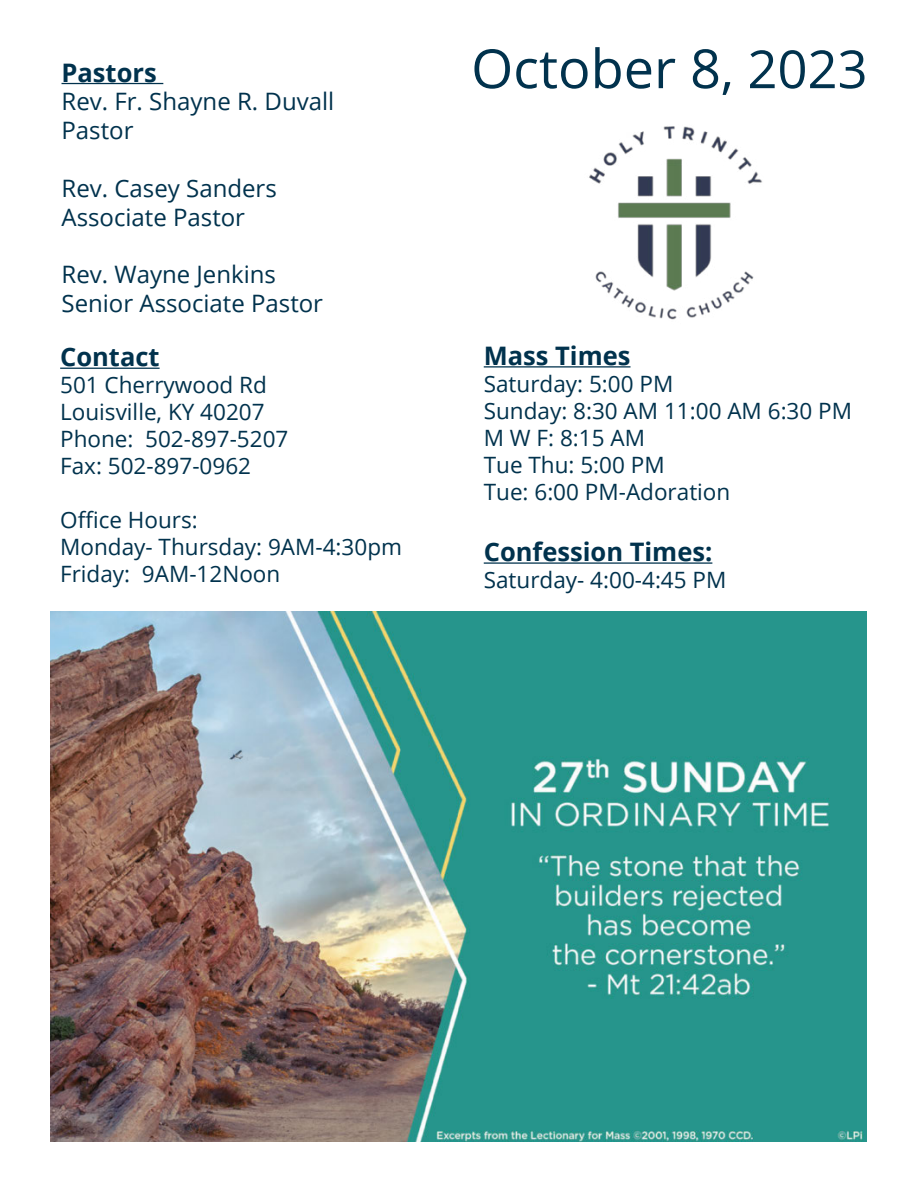
<style>
.page{position:relative;width:918px;height:1188px;background:#fff}
.page>*{position:absolute;margin:0;border:0;box-sizing:border-box;transform-origin:0 0}
.Body_Text{font:54px "Bxfcrv Open Sans";color:#01324d}
.Body_Text-2{font:700 25.5px "Nvvcpt Open Sans";color:#01324d}
.Body_Text-3{font:700 25.5px "Dkrhjy Open Sans";color:#01324d}
.Body_Text-4{font:24px "Vsqpbw Open Sans";color:#01324d}
.Body_Text-5{font:24px "Bxfcrv Open Sans";color:#01324d}
.Body_Text-6{font:22.5px "Bxfcrv Open Sans";color:#01324d}
.Body_Text-7{font:22.5px "Vsqpbw Open Sans";color:#01324d}
.s1{font-family:"Vsqpbw Open Sans";font-size:52.5px}
</style>
<div class="page">
<hr style="left:62px;top:83px;width:101px;height:1px;background:#01324d">
<hr style="left:60px;top:368px;width:100px;height:1px;background:#01324d">
<hr style="left:484px;top:366px;width:147px;height:2px;background:#01324d">
<hr style="left:484px;top:562px;width:228px;height:2px;background:#01324d">
<img style="left:508px;top:126px;width:254px;height:242px">
<img style="left:50px;top:612px;width:816px;height:530px">
<p class="Body_Text-3" style="left:62px;top:54px;width:97px">Pastors</p>
<p class="Body_Text-4" style="left:62px;top:85px;width:274px">Rev. Fr. Shayne R. Duvall</p>
<p class="Body_Text-5" style="left:62px;top:114px;width:73px">Pastor</p>
<p class="Body_Text-4" style="left:62px;top:172px;width:217px">Rev. Casey Sanders</p>
<p class="Body_Text-5" style="left:62px;top:200px;width:185px">Associate Pastor</p>
<p class="Body_Text-4" style="left:62px;top:258px;width:216px">Rev. Wayne Jenkins</p>
<p class="Body_Text-5" style="left:62px;top:287px;width:263px">Senior Associate Pastor</p>
<p class="Body_Text-2" style="left:60px;top:339px;width:101px">Contact</p>
<p class="Body_Text-7" style="left:60px;top:370px;width:208px">501 Cherrywood Rd</p>
<p class="Body_Text-7" style="left:60px;top:397px;width:206px">Louisville, KY 40207</p>
<p class="Body_Text-7" style="left:60px;top:424px;width:230px">Phone: 502-897-5207</p>
<p class="Body_Text-7" style="left:60px;top:451px;width:192px">Fax: 502-897-0962</p>
<p class="Body_Text-6" style="left:60px;top:505px;width:139px">Office Hours:</p>
<p class="Body_Text-6" style="left:60px;top:532px;width:343px">Monday- Thursday: 9AM-4:30pm</p>
<p class="Body_Text-6" style="left:60px;top:559px;width:222px">Friday: 9AM-12Noon</p>
<p class="Body_Text" style="left:471px;top:32px;width:398px">October 8<span class="s1">, 2023</span></p>
<p class="Body_Text-2" style="left:484px;top:338px;width:148px">Mass Times</p>
<p class="Body_Text-6" style="left:484px;top:368px;width:191px">Saturday: 5:00 PM</p>
<p class="Body_Text-6" style="left:484px;top:395px;width:370px">Sunday: 8:30 AM 11:00 AM 6:30 PM</p>
<p class="Body_Text-6" style="left:484px;top:422px;width:163px">M W F: 8:15 AM</p>
<p class="Body_Text-6" style="left:484px;top:449px;width:182px">Tue Thu: 5:00 PM</p>
<p class="Body_Text-6" style="left:484px;top:476px;width:248px">Tue: 6:00 PM-Adoration</p>
<p class="Body_Text-2" style="left:484px;top:534px;width:230px">Confession Times:</p>
<p class="Body_Text-6" style="left:484px;top:565px;width:244px">Saturday- 4:00-4:45 PM</p>
</div>
